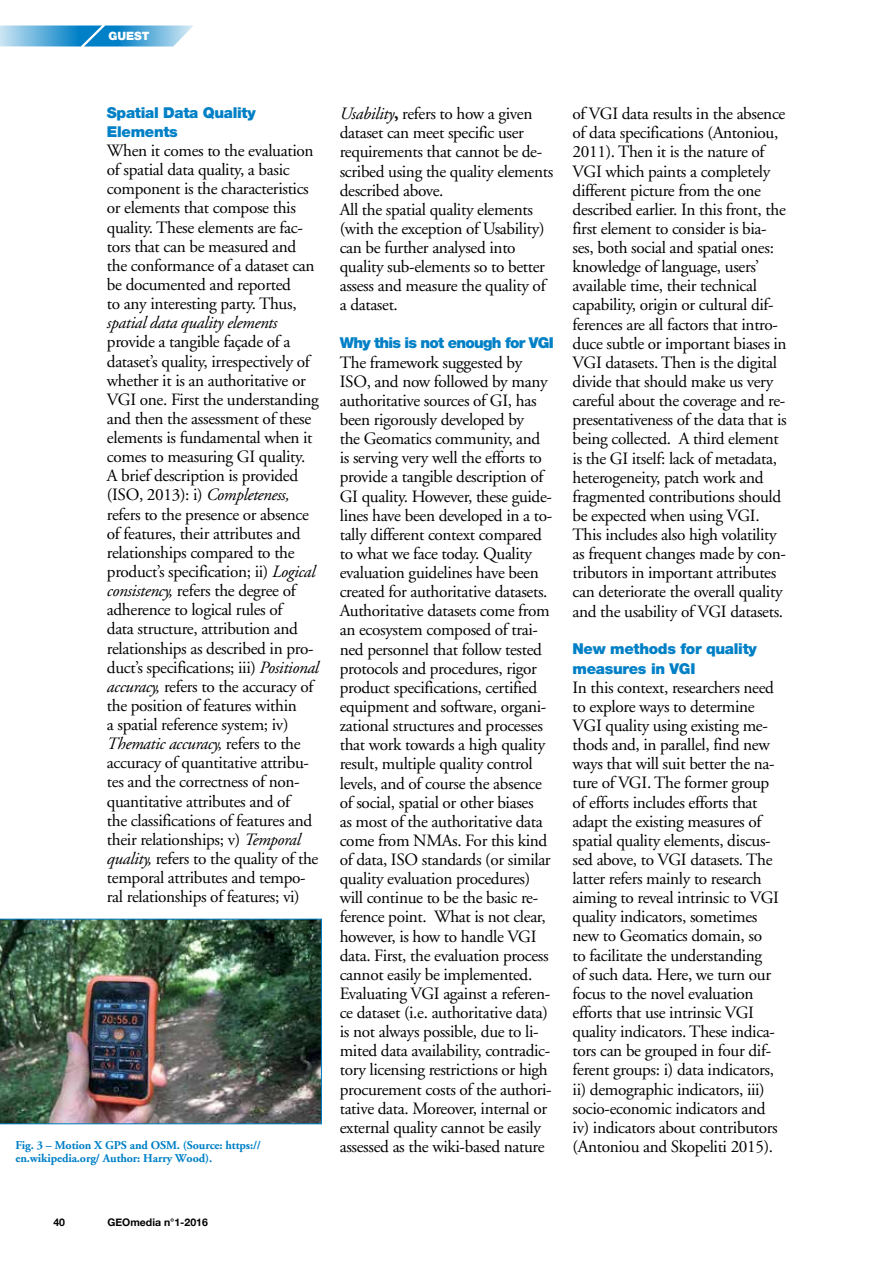
<style>
.page{position:relative;width:893px;height:1263px;background:#fff}
.page>*{position:absolute;margin:0;border:0;box-sizing:border-box;transform-origin:0 0}
.t1{font:17.25px/19.2px "Adobe Garamond";letter-spacing:-.02em;color:#000}
.t2{font:italic 17.25px "Adobe Garamond";letter-spacing:-.02em;color:#000}
.t3{font:900 15px/19.2px "Helvetica Neue";letter-spacing:-.02em;color:#0080c6}
.t4{font:900 15px "Helvetica Neue";letter-spacing:-.05em;color:#0080c6}
.t5{font:700 12px "Adobe Garamond";letter-spacing:-.01em;color:#0080c6}
.t6{font:900 11.55px "Helvetica Neue";color:#fff}
.t7{font:700 10.5px "Helvetica Neue";color:#000}
.s1{font-style:italic}
.s2{font-weight:700}
</style>
<div class="page">
<svg style="left:0;top:26px;width:193px;height:21px;background:#5fafdb"></svg>
<img style="left:0;top:919px;width:322px;height:205px">
<p class="t6" style="left:108px;top:29px;width:43px">GUEST</p>
<p class="t1" style="left:340px;top:105px;width:215px"><span class="s1">Usability</span><span class="s2">,</span> refers to how a given dataset can meet specific user requirements that cannot be de&shy;scribed using the quality elements described above.<br>All the spatial quality elements (with the exception of Usability) can be further analysed into quality sub-elements so to better assess and measure the quality of a dataset.</p>
<p class="t4" style="left:340px;top:334px;width:216px">Why this is not enough for VGI</p>
<p class="t1" style="left:340px;top:353px;width:214px">The framework suggested by ISO, and now followed by many authoritative sources of GI, has been rigorously developed by<br>the Geomatics community, and is serving very well the efforts to provide a tangible description of GI quality. However, these guide&shy;lines have been developed in a to&shy;tally different context compared to what we face today. Quality evaluation guidelines have been created for authoritative datasets.<br>Authoritative datasets come from an ecosystem composed of trai&shy;ned personnel that follow tested protocols and procedures, rigor product specifications, certified equipment and software, organi&shy;zational structures and processes that work towards a high quality result, multiple quality control levels, and of course the absence of social, spatial or other biases<br>as most of the authoritative data come from NMAs. For this kind of data, ISO standards (or similar quality evaluation procedures) will continue to be the basic re&shy;ference point. What is not clear, however, is how to handle VGI data. First, the evaluation process cannot easily be implemented.<br>Evaluating VGI against a referen&shy;ce dataset (i.e. authoritative data) is not always possible, due to li&shy;mited data availability, contradic&shy;tory licensing restrictions or high procurement costs of the authori&shy;tative data. Moreover, internal or external quality cannot be easily assessed as the wiki-based nature</p>
<p class="t1" style="left:573px;top:104px;width:216px">of VGI data results in the absence of data specifications (Antoniou, 2011). Then it is the nature of VGI which paints a completely different picture from the one described earlier. In this front, the first element to consider is bia&shy;ses, both social and spatial ones: knowledge of language, users’ available time, their technical capability, origin or cultural dif&shy;ferences are all factors that intro&shy;duce subtle or important biases in VGI datasets. Then is the digital divide that should make us very careful about the coverage and re&shy;presentativeness of the data that is being collected. A third element is the GI itself: lack of metadata, heterogeneity, patch work and fragmented contributions should be expected when using VGI.<br>This includes also high volatility as frequent changes made by con&shy;tributors in important attributes can deteriorate the overall quality and the usability of VGI datasets.</p>
<p class="t3" style="left:573px;top:639px;width:186px">New methods for quality measures in VGI</p>
<p class="t1" style="left:573px;top:678px;width:208px">In this context, researchers need to explore ways to determine<br>VGI quality using existing me&shy;thods and, in parallel, find new ways that will suit better the na&shy;ture of VGI. The former group of efforts includes efforts that adapt the existing measures of spatial quality elements, discus&shy;sed above, to VGI datasets. The latter refers mainly to research aiming to reveal intrinsic to VGI quality indicators, sometimes new to Geomatics domain, so to facilitate the understanding of such data. Here, we turn our focus to the novel evaluation efforts that use intrinsic VGI quality indicators. These indica&shy;tors can be grouped in four dif&shy;ferent groups: i) data indicators, ii) demographic indicators, iii) socio-economic indicators and iv) indicators about contributors</p>
<p class="t3" style="left:107px;top:103px;width:150px">Spatial Data Quality<br>Elements</p>
<p class="t1" style="left:107px;top:141px;width:209px">When it comes to the evaluation of spatial data quality, a basic component is the characteristics or elements that compose this quality. These elements are fac&shy;tors that can be measured and the conformance of a dataset can be documented and reported<br>to any interesting party. Thus,</p>
<p class="t2" style="left:107px;top:314px;width:172px">spatial data quality elements</p>
<p class="t1" style="left:107px;top:333px;width:213px">provide a tangible façade of a dataset’s quality, irrespectively of whether it is an authoritative or VGI one. First the understanding and then the assessment of these elements is fundamental when it comes to measuring GI quality.<br>A brief description is provided (ISO, 2013): i) <span class="s1">Completeness, </span>refers to the presence or absence of features, their attributes and relationships compared to the product’s specification; ii) <span class="s1">Logical consistency,</span> refers the degree of adherence to logical rules of<br>data structure, attribution and relationships as described in pro&shy;duct’s specifications; iii) <span class="s1">Positional accuracy,</span> refers to the accuracy of the position of features within<br>a spatial reference system; iv)<br><span class="s1">Thematic accuracy,</span> refers to the accuracy of quantitative attribu&shy;tes and the correctness of non&shy;quantitative attributes and of<br>the classifications of features and their relationships; v) <span class="s1">Temporal quality,</span> refers to the quality of the temporal attributes and tempo&shy;ral relationships of features; vi)</p>
<p class="t5" style="left:15px;top:1138px;width:247px">Fig. 3 – Motion X GPS and OSM. (Source: https://</p>
<p class="t1" style="left:573px;top:1137px;width:202px">(Antoniou and Skopeliti 2015).</p>
<p class="t5" style="left:15px;top:1152px;width:198px">en.wikipedia.org/ Author: Harry Wood).</p>
<p class="t7" style="left:53px;top:1214px;width:13px">40</p>
<p class="t7" style="left:107px;top:1214px;width:102px">GEOmedia n°1-2016</p>
</div>
